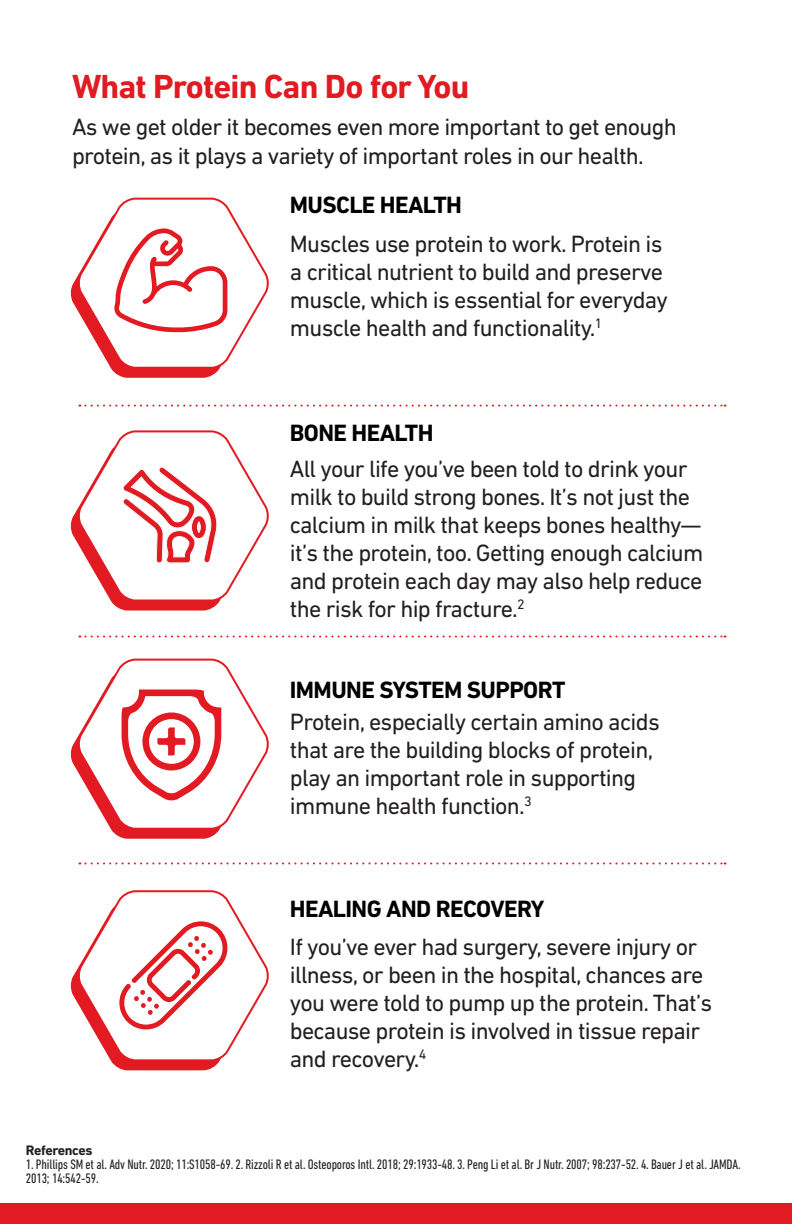
<style>
.page{position:relative;width:792px;height:1224px;background:#fff}
.page>*{position:absolute;margin:0;border:0;box-sizing:border-box;transform-origin:0 0}
.t1{font:700 34px "DIN Next LT Pro";letter-spacing:-.025em;color:#e21a21}
.t2{font:24px/28px "DIN Next LT Pro";letter-spacing:-.03em;color:#231f20}
.Bullets{font:700 24px "DIN Next LT Pro";letter-spacing:-.025em;color:#000}
.Bullets-2{font:condensed 14px/14px "DIN Next LT Pro";letter-spacing:-.01em;color:#231f20}
.Bullets-3{font:700 14px "DIN Next LT Pro";letter-spacing:-.025em;color:#231f20}
</style>
<div class="page">
<div style="left:0;top:1203px;width:792px;height:21px;background:#e21a21"></div>
<svg style="left:70px;top:197px;width:199px;height:181px"></svg>
<svg style="left:70px;top:430px;width:199px;height:181px"></svg>
<svg style="left:70px;top:890px;width:199px;height:180px"></svg>
<svg style="left:79px;top:405px;width:647px;height:2px"></svg>
<svg style="left:79px;top:635px;width:647px;height:2px"></svg>
<svg style="left:79px;top:862px;width:647px;height:2px"></svg>
<svg style="left:70px;top:658px;width:199px;height:181px"></svg>
<p class="t1" style="left:72px;top:66px;width:399px">What Protein Can Do for You</p>
<p class="t2" style="left:72px;top:112px;width:606px;line-height:28.8px">As we get older it becomes even more important to get enough protein, as it plays a variety of important roles in our health.</p>
<p class="Bullets" style="left:290px;top:191px;width:174px">MUSCLE HEALTH</p>
<p class="t2" style="left:290px;top:229px;width:380px">Muscles use protein to work. Protein is a critical nutrient to build and preserve muscle, which is essential for everyday muscle health and functionality.<sup>1</sup></p>
<p class="Bullets" style="left:290px;top:419px;width:145px">BONE HEALTH</p>
<p class="t2" style="left:290px;top:455px;width:415px">All your life you’ve been told to drink your milk to build strong bones. It’s not just the calcium in milk that keeps bones healthy— it’s the protein, too. Getting enough calcium and protein each day may also help reduce the risk for hip fracture.<sup>2</sup></p>
<p class="Bullets" style="left:290px;top:676px;width:277px">IMMUNE SYSTEM SUPPORT</p>
<p class="t2" style="left:290px;top:708px;width:371px">Protein, especially certain amino acids that are the building blocks of protein, play an important role in supporting immune health function.<sup>3</sup></p>
<p class="Bullets" style="left:290px;top:895px;width:256px">HEALING AND RECOVERY</p>
<p class="t2" style="left:290px;top:933px;width:424px">If you’ve ever had surgery, severe injury or illness, or been in the hospital, chances are you were told to pump up the protein. That’s because protein is involved in tissue repair and recovery.<sup>4</sup></p>
<p class="Bullets-3" style="left:26px;top:1142px;width:68px">References</p>
<p class="Bullets-2" style="left:26px;top:1157px;width:716px">1. Phillips SM et al. Adv Nutr. 2020; 11:S1058-69. 2. Rizzoli R et al. Osteoporos Intl. 2018; 29:1933-48. 3. Peng Li et al. Br J Nutr. 2007; 98:237-52. 4. Bauer J et al. JAMDA.<br>2013; 14:542-59.</p>
</div>
